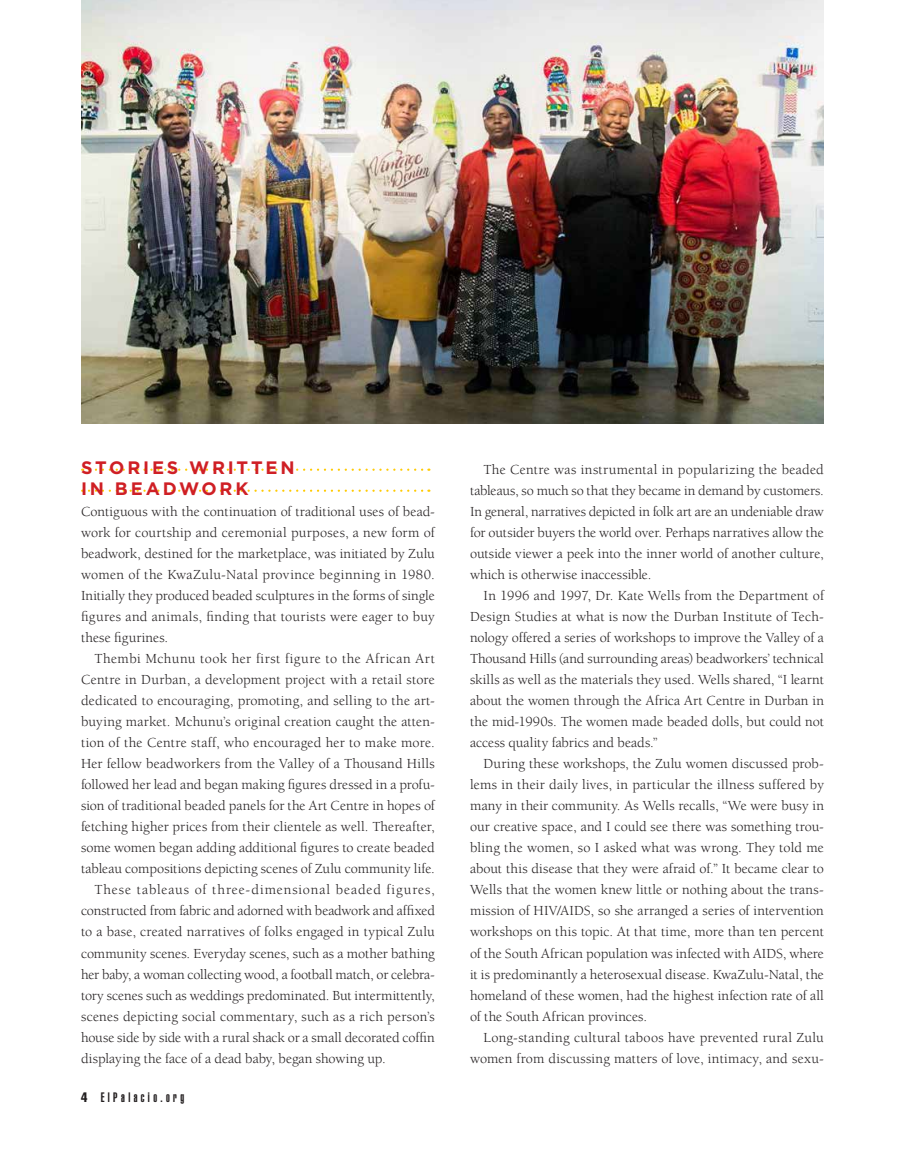
<style>
.page{position:relative;width:905px;height:1175px;background:#fff}
.page>*{position:absolute;margin:0;border:0;box-sizing:border-box;transform-origin:0 0}
.t1{font:700 18px/21px "Gotham";letter-spacing:.155em;color:#cf1f25}
.t2{font:14.25px/21px "Berkeley";letter-spacing:.01em;color:#231f20;text-align:justify}
.t3{font:14.25px "Berkeley";letter-spacing:-.01em;color:#231f20}
.t4{font:14.25px "Berkeley";letter-spacing:-.015em;color:#231f20}
.t5{font:14.25px "Berkeley";letter-spacing:.06em;color:#231f20}
.t6{font:14.25px "Berkeley";letter-spacing:.035em;color:#231f20}
.t7{font:900 extra-condensed 13.5px "Helvetica";letter-spacing:.25em;color:#231f20}
.s1{font-weight:400}
</style>
<div class="page">
<svg style="left:89px;top:468px;width:340px;height:3px"></svg>
<svg style="left:89px;top:489px;width:340px;height:3px"></svg>
<img style="left:81px;top:0;width:743px;height:423px">
<p class="t1" style="left:81px;top:457px;width:215px">STORIES WRITTEN<br>IN BEADWORK</p>
<p class="t2" style="left:81px;top:501px;width:355px">Contiguous with the continuation of traditional uses of bead&shy;work for courtship and ceremonial purposes, a new form of beadwork, destined for the marketplace, was initiated by Zulu women of the KwaZulu-Natal province beginning in 1980.<br>Initially they produced beaded sculptures in the forms of single figures and animals, finding that tourists were eager to buy these figurines.</p>
<p class="t6" style="left:94px;top:651px;width:342px">Thembi Mchunu took her first figure to the African Art</p>
<p class="t2" style="left:81px;top:669px;width:355px">Centre in Durban, a development project with a retail store</p>
<p class="t2" style="left:81px;top:690px;width:355px">dedicated to encouraging, promoting, and selling to the art-</p>
<p class="t2" style="left:81px;top:711px;width:355px">buying market. Mchunu’s original creation caught the atten-</p>
<p class="t2" style="left:81px;top:732px;width:355px">tion of the Centre staff, who encouraged her to make more.</p>
<p class="t2" style="left:81px;top:753px;width:355px">Her fellow beadworkers from the Valley of a Thousand Hills</p>
<p class="t2" style="left:81px;top:774px;width:355px">followed her lead and began making figures dressed in a profu-</p>
<p class="t2" style="left:81px;top:795px;width:355px">sion of traditional beaded panels for the Art Centre in hopes of</p>
<p class="t2" style="left:81px;top:816px;width:355px">fetching higher prices from their clientele as well. Thereafter,</p>
<p class="t2" style="left:81px;top:837px;width:355px">some women began adding additional figures to create beaded</p>
<p class="t2" style="left:81px;top:858px;width:355px">tableau compositions depicting scenes of Zulu community life.</p>
<p class="t5" style="left:94px;top:882px;width:342px">These tableaus of three-dimensional beaded figures,</p>
<p class="t4" style="left:81px;top:903px;width:355px">constructed from fabric and adorned with beadwork and affixed</p>
<p class="t2" style="left:81px;top:921px;width:355px">to a base, created narratives of folks engaged in typical Zulu</p>
<p class="t2" style="left:81px;top:942px;width:355px">community scenes. Everyday scenes, such as a mother bathing</p>
<p class="t4" style="left:81px;top:966px;width:355px">her baby, a woman collecting wood, a football match, or celebra-</p>
<p class="t3" style="left:81px;top:987px;width:355px">tory scenes such as weddings predominated. But intermittently,</p>
<p class="t2" style="left:81px;top:1005px;width:355px">scenes depicting social commentary, such as a rich person’s</p>
<p class="t3" style="left:81px;top:1029px;width:355px">house side by side with a rural shack or a small decorated coffin</p>
<p class="t2" style="left:81px;top:1047px;width:306px">displaying the face of a dead baby, began showing up.</p>
<p class="t7" style="left:81px;top:1089px;width:105px"><span class="s1">4</span> ElPalacio.org</p>
<p class="t2" style="left:470px;top:459px;width:355px;text-indent:13px">The Centre was instrumental in popularizing the beaded tableaus, so much so that they became in demand by customers.<br>In general, narratives depicted in folk art are an undeniable draw for outsider buyers the world over. Perhaps narratives allow the outside viewer a peek into the inner world of another culture, which is otherwise inaccessible.</p>
<p class="t2" style="left:470px;top:585px;width:355px;text-indent:13px">In 1996 and 1997, Dr. Kate Wells from the Department of Design Studies at what is now the Durban Institute of Tech&shy;nology offered a series of workshops to improve the Valley of a Thousand Hills (and surrounding areas) beadworkers’ technical skills as well as the materials they used. Wells shared, “I learnt about the women through the Africa Art Centre in Durban in the mid-1990s. The women made beaded dolls, but could not access quality fabrics and beads.”</p>
<p class="t2" style="left:470px;top:753px;width:355px;text-indent:13px">During these workshops, the Zulu women discussed prob&shy;lems in their daily lives, in particular the illness suffered by many in their community. As Wells recalls, “We were busy in our creative space, and I could see there was something trou&shy;bling the women, so I asked what was wrong. They told me about this disease that they were afraid of.” It became clear to Wells that the women knew little or nothing about the trans&shy;mission of HIV/AIDS, so she arranged a series of intervention workshops on this topic. At that time, more than ten percent of the South African population was infected with AIDS, where it is predominantly a heterosexual disease. KwaZulu-Natal, the homeland of these women, had the highest infection rate of all of the South African provinces.</p>
<p class="t2" style="left:470px;top:1026px;width:355px;text-align:right">Long-standing cultural taboos have prevented rural Zulu women from discussing matters of love, intimacy, and sexu-</p>
</div>
